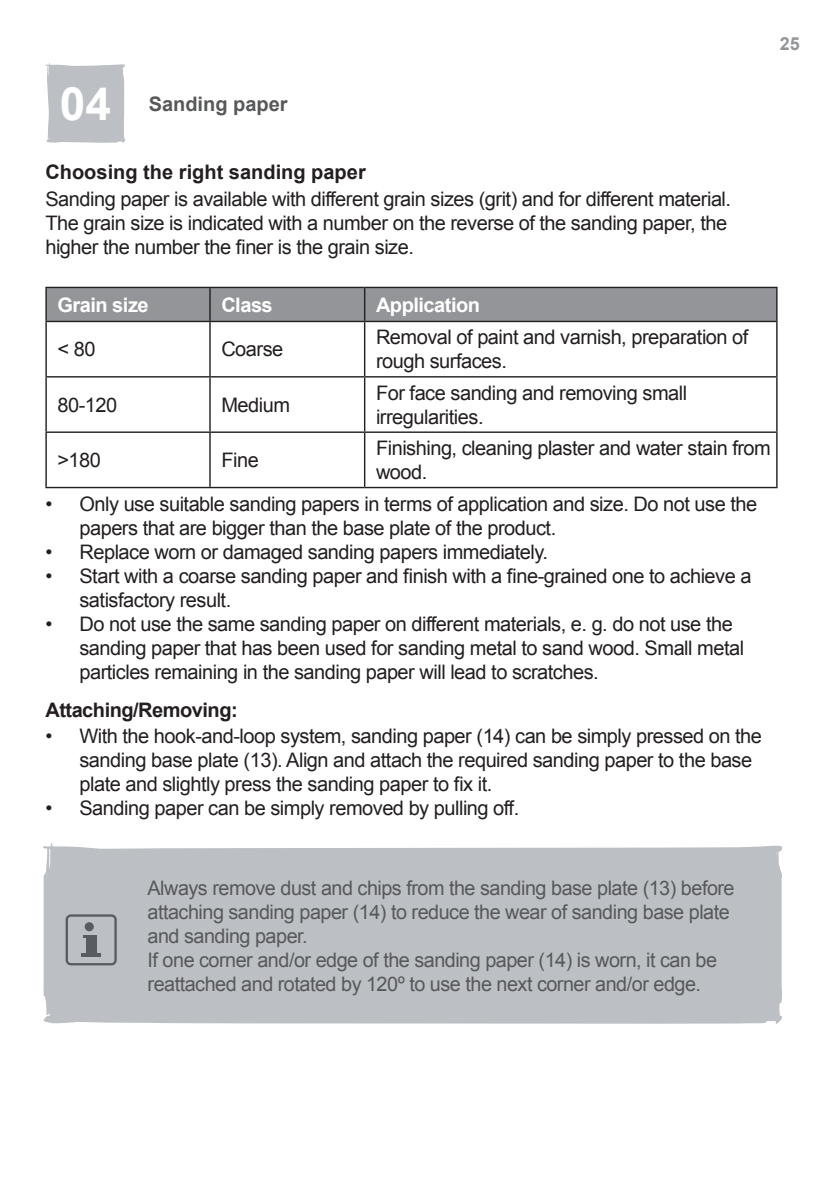
<style>
.page{position:relative;width:823px;height:1191px;background:#fff}
.page>*{position:absolute;margin:0;border:0;box-sizing:border-box;transform-origin:0 0}
.t1{font:700 46px "Arial";color:#fff}
.t2{font:20px/24px "Arial";letter-spacing:-.025em;color:#231f20}
.t3{font:20px "Arial";letter-spacing:-.025em;color:#57585a}
.t4{font:700 20px "Arial";color:#231f20}
.t5{font:700 20px "Arial";letter-spacing:-.025em;color:#fff}
.t6{font:700 20px "Arial";letter-spacing:-.025em;color:#231f20}
.t7{font:700 20px "Arial";color:#57585a}
.t8{font:700 18px "Arial";color:#939598}
</style>
<div class="page">
<div style="left:47px;top:288px;width:728px;height:33px;background:#939598"></div>
<hr style="left:45px;top:287px;width:165px;height:1px;background:#231f20">
<hr style="left:45px;top:288px;width:2px;height:33px;background:#231f20">
<hr style="left:210px;top:287px;width:154px;height:1px;background:#231f20">
<hr style="left:209px;top:288px;width:1px;height:33px;background:#231f20">
<hr style="left:364px;top:287px;width:413px;height:1px;background:#231f20">
<hr style="left:364px;top:288px;width:1px;height:33px;background:#231f20">
<hr style="left:775px;top:288px;width:2px;height:33px;background:#231f20">
<hr style="left:45px;top:321px;width:165px;height:1px;background:#231f20">
<hr style="left:45px;top:322px;width:2px;height:54px;background:#231f20">
<hr style="left:210px;top:321px;width:154px;height:1px;background:#231f20">
<hr style="left:209px;top:322px;width:1px;height:54px;background:#231f20">
<hr style="left:364px;top:321px;width:413px;height:1px;background:#231f20">
<hr style="left:364px;top:322px;width:1px;height:54px;background:#231f20">
<hr style="left:775px;top:322px;width:2px;height:54px;background:#231f20">
<hr style="left:45px;top:376px;width:165px;height:1px;background:#231f20">
<hr style="left:45px;top:377px;width:2px;height:54px;background:#231f20">
<hr style="left:210px;top:376px;width:154px;height:1px;background:#231f20">
<hr style="left:209px;top:377px;width:1px;height:54px;background:#231f20">
<hr style="left:364px;top:376px;width:413px;height:1px;background:#231f20">
<hr style="left:364px;top:377px;width:1px;height:54px;background:#231f20">
<hr style="left:775px;top:377px;width:2px;height:54px;background:#231f20">
<hr style="left:45px;top:431px;width:165px;height:2px;background:#231f20">
<hr style="left:45px;top:433px;width:2px;height:54px;background:#231f20">
<hr style="left:210px;top:431px;width:154px;height:2px;background:#231f20">
<hr style="left:209px;top:433px;width:1px;height:54px;background:#231f20">
<hr style="left:364px;top:431px;width:413px;height:2px;background:#231f20">
<hr style="left:364px;top:433px;width:1px;height:54px;background:#231f20">
<hr style="left:775px;top:433px;width:2px;height:54px;background:#231f20">
<hr style="left:45px;top:487px;width:165px;height:1px;background:#231f20">
<hr style="left:210px;top:487px;width:154px;height:1px;background:#231f20">
<hr style="left:364px;top:487px;width:413px;height:1px;background:#231f20">
<div style="left:44px;top:877px;width:737px;height:111px;background:#bcc0c4"></div>
<svg style="left:44px;top:843px;width:737px;height:34px;background:#c5c9cc"></svg>
<div style="left:44px;top:988px;width:737px;height:35px;background:#bcc0c4"></div>
<svg style="left:66px;top:914px;width:51px;height:51px;background:#a6aaae"></svg>
<div style="left:86px;top:935px;width:10px;height:19px;background:#585b5f"></div>
<hr style="left:81px;top:953px;width:20px;height:4px;background:#585b5f">
<svg style="left:45px;top:63px;width:80px;height:80px;background:#c1c5c8"></svg>
<h1 class="t1" style="left:60px;top:73px;width:53px">04</h1>
<p class="t7" style="left:149px;top:90px;width:140px">Sanding paper</p>
<p class="t8" style="left:779px;top:32px;width:22px">25</p>
<p class="t4" style="left:45px;top:159px;width:322px">Choosing the right sanding paper</p>
<p class="t2" style="left:45px;top:187px;width:686px">Sanding paper is available with different grain sizes (grit) and for different material.</p>
<p class="t2" style="left:45px;top:211px;width:682px">The grain size is indicated with a number on the reverse of the sanding paper, the</p>
<p class="t2" style="left:45px;top:235px;width:370px">higher the number the finer is the grain size.</p>
<p class="t5" style="left:57px;top:291px;width:93px">Grain size</p>
<p class="t5" style="left:221px;top:291px;width:53px">Class</p>
<p class="t5" style="left:376px;top:291px;width:105px">Application</p>
<p class="t2" style="left:57px;top:337px;width:39px">&lt; 80</p>
<p class="t2" style="left:221px;top:337px;width:63px">Coarse</p>
<p class="t2" style="left:376px;top:325px;width:374px">Removal of paint and varnish, preparation of rough surfaces.</p>
<p class="t2" style="left:57px;top:393px;width:61px">80-120</p>
<p class="t2" style="left:221px;top:393px;width:70px">Medium</p>
<p class="t2" style="left:376px;top:381px;width:312px">For face sanding and removing small irregularities.</p>
<p class="t2" style="left:376px;top:436px;width:396px">Finishing, cleaning plaster and water stain from wood.</p>
<p class="t2" style="left:79px;top:492px;width:679px;text-indent:-34px">• Only use suitable sanding papers in terms of application and size. Do not use the papers that are bigger than the base plate of the product.</p>
<p class="t2" style="left:45px;top:540px;width:504px">• Replace worn or damaged sanding papers immediately.</p>
<p class="t2" style="left:79px;top:564px;width:673px;text-indent:-34px">• Start with a coarse sanding paper and finish with a fine-grained one to achieve a satisfactory result.</p>
<p class="t2" style="left:79px;top:612px;width:665px;text-indent:-34px">• Do not use the same sanding paper on different materials, e. g. do not use the sanding paper that has been used for sanding metal to sand wood. Small metal particles remaining in the sanding paper will lead to scratches.</p>
<p class="t6" style="left:45px;top:696px;width:194px">Attaching/Removing:</p>
<p class="t2" style="left:45px;top:724px;width:717px">• With the hook-and-loop system, sanding paper (14) can be simply pressed on the</p>
<p class="t2" style="left:79px;top:748px;width:674px">sanding base plate (13). Align and attach the required sanding paper to the base plate and slightly press the sanding paper to fix it.</p>
<p class="t2" style="left:45px;top:796px;width:475px">• Sanding paper can be simply removed by pulling off.</p>
<p class="t2" style="left:57px;top:448px;width:45px">&gt;180</p>
<p class="t2" style="left:221px;top:448px;width:39px">Fine</p>
<p class="t3" style="left:147px;top:874px;width:588px">Always remove dust and chips from the sanding base plate (13) before</p>
<p class="t3" style="left:147px;top:898px;width:583px">attaching sanding paper (14) to reduce the wear of sanding base plate</p>
<p class="t3" style="left:147px;top:922px;width:162px">and sanding paper.</p>
<p class="t3" style="left:147px;top:946px;width:570px">If one corner and/or edge of the sanding paper (14) is worn, it can be</p>
<p class="t3" style="left:147px;top:970px;width:554px">reattached and rotated by 120º to use the next corner and/or edge.</p>
</div>
